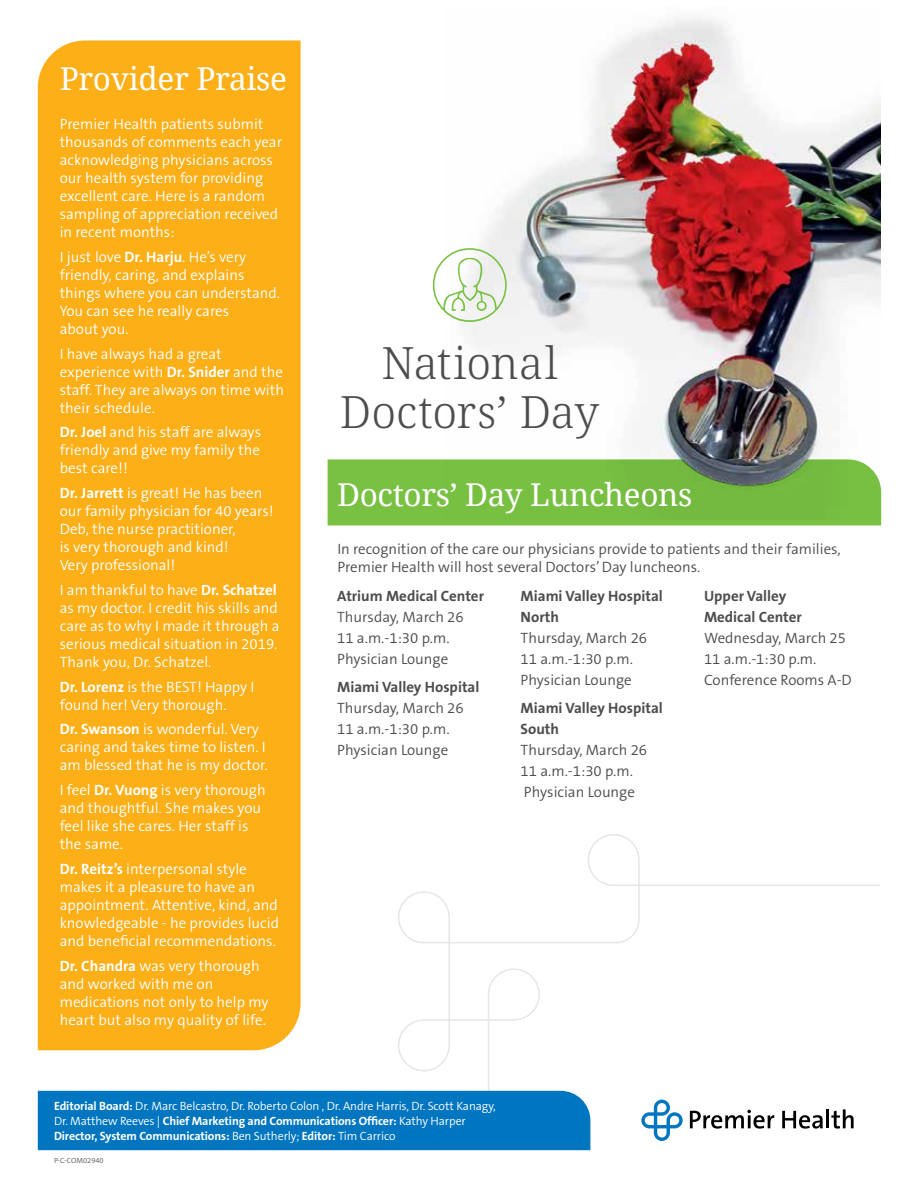
<style>
.page{position:relative;width:918px;height:1188px;background:#fff}
.page>*{position:absolute;margin:0;border:0;box-sizing:border-box;transform-origin:0 0}
.t1{font:300 44.55px/48.6px "Noto Serif";letter-spacing:-.005em;color:#4d4d4f;text-align:center}
.t2{font:31.5px "Noto Serif";letter-spacing:-.01em;color:#fff}
.t3{font:300 15px/18px "The Sans B4";color:#fff}
.t4{font:300 15px/21px "The Sans B4";color:#4d4d4f}
.t5{font:700 15px/21px "The Sans B7";color:#4d4d4f}
.t6{font:700 12px/15px "The Sans B7";letter-spacing:-.01em;color:#fff}
.t7{font:300 12px "The Sans B4";letter-spacing:-.01em;color:#fff}
.t8{font:300 7.5px "The Sans B4";color:#58595b}
.s1{font-family:"The Sans B7";font-weight:700}
.s2{font-family:"The Sans B4";font-weight:300}
</style>
<div class="page">
<svg style="left:397px;top:834px;width:483px;height:266px"></svg>
<div style="left:38px;top:1091px;width:552px;height:59px;background:#0076c0"></div>
<svg style="left:641px;top:1100px;width:42px;height:41px"></svg>
<svg style="left:690px;top:1110px;width:84px;height:19px"></svg>
<svg style="left:782px;top:1109px;width:72px;height:20px"></svg>
<div style="left:38px;top:40px;width:263px;height:1010px;background:#fcaf17"></div>
<img style="left:464px;top:18px;width:417px;height:441px">
<div style="left:328px;top:459px;width:553px;height:66px;background:#77c042"></div>
<svg style="left:433px;top:248px;width:74px;height:74px"></svg>
<img style="left:659px;top:460px;width:157px;height:36px">
<h2 class="t2" style="left:60px;top:57px;width:229px">Provider Praise</h2>
<p class="t3" style="left:60px;top:115px;width:224px">Premier Health patients submit thousands of comments each year acknowledging physicians across our health system for providing excellent care. Here is a random sampling of appreciation received in recent months:</p>
<p class="t3" style="left:60px;top:248px;width:222px">I just love <span class="s1">Dr. Harju</span>. He’s very friendly, caring, and explains things where you can understand.<br>You can see he really cares<br>about you.</p>
<p class="t3" style="left:60px;top:345px;width:226px">I have always had a great experience with <span class="s1">Dr. Snider</span> and the staff. They are always on time with their schedule.</p>
<p class="t3" style="left:60px;top:424px;width:203px;text-align:justify"><span class="s1">Dr. Joel</span> and his staff are always friendly and give my family the best care!!</p>
<p class="t3" style="left:60px;top:484px;width:215px"><span class="s1">Dr. Jarrett</span> is great! He has been our family physician for 40 years!<br>Deb, the nurse practitioner,<br>is very thorough and kind!<br>Very professional!</p>
<p class="t3" style="left:60px;top:581px;width:221px">I am thankful to have <span class="s1">Dr. Schatzel </span>as my doctor. I credit his skills and care as to why I made it through a serious medical situation in 2019.<br>Thank you, Dr. Schatzel.</p>
<p class="t3" style="left:60px;top:678px;width:196px"><span class="s1">Dr. Lorenz</span> is the BEST! Happy I found her! Very thorough.</p>
<p class="t3" style="left:60px;top:721px;width:209px"><span class="s1">Dr. Swanson</span> is wonderful. Very caring and takes time to listen. I am blessed that he is my doctor.</p>
<p class="t3" style="left:60px;top:781px;width:207px">I feel <span class="s1">Dr. Vuong</span> is very thorough and thoughtful. She makes you feel like she cares. Her staff is the same.</p>
<p class="t3" style="left:60px;top:860px;width:221px"><span class="s1">Dr. Reitz’s</span> interpersonal style makes it a pleasure to have an appointment. Attentive, kind, and knowledgeable - he provides lucid and beneficial recommendations.</p>
<p class="t3" style="left:60px;top:957px;width:210px"><span class="s1">Dr. Chandra</span> was very thorough and worked with me on medications not only to help my heart but also my quality of life.</p>
<h1 class="t1" style="left:340px;top:341px;width:261px">National<br>Doctors’ Day</h1>
<h2 class="t2" style="left:337px;top:473px;width:357px">Doctors’ Day Luncheons</h2>
<p class="t4" style="left:337px;top:540px;width:505px;line-height:18px">In recognition of the care our physicians provide to patients and their families,<br>Premier Health will host several Doctors’ Day luncheons.</p>
<p class="t5" style="left:337px;top:586px;width:148px">Atrium Medical Center</p>
<p class="t4" style="left:337px;top:607px;width:128px">Thursday, March 26<br>11 a.m.-1:30 p.m.<br>Physician Lounge</p>
<p class="t5" style="left:337px;top:677px;width:144px">Miami Valley Hospital</p>
<p class="t4" style="left:337px;top:698px;width:128px">Thursday, March 26<br>11 a.m.-1:30 p.m.<br>Physician Lounge</p>
<p class="t5" style="left:521px;top:586px;width:144px">Miami Valley Hospital<br>North</p>
<p class="t4" style="left:521px;top:628px;width:128px">Thursday, March 26<br>11 a.m.-1:30 p.m.<br>Physician Lounge</p>
<p class="t5" style="left:521px;top:698px;width:144px">Miami Valley Hospital<br>South</p>
<p class="t4" style="left:521px;top:740px;width:128px">Thursday, March 26<br>11 a.m.-1:30 p.m.<br>Physician Lounge</p>
<p class="t5" style="left:704px;top:586px;width:99px">Upper Valley<br>Medical Center</p>
<p class="t4" style="left:704px;top:628px;width:149px">Wednesday, March 25<br>11 a.m.-1:30 p.m.<br>Conference Rooms A-D</p>
<p class="t7" style="left:54px;top:1099px;width:443px"><span class="s1">Editorial Board:</span> Dr. Marc Belcastro, Dr. Roberto Colon , Dr. Andre Harris, Dr. Scott Kanagy,</p>
<p class="t6" style="left:54px;top:1114px;width:413px"><span class="s2">Dr. Matthew Reeves |</span> Chief Marketing and Communications Officer: <span class="s2">Kathy Harper<br></span>Director, System Communications: <span class="s2">Ben Sutherly;</span> Editor: <span class="s2">Tim Carrico</span></p>
<p class="t8" style="left:54px;top:1157px;width:51px">P-C-COM02940</p>
</div>
